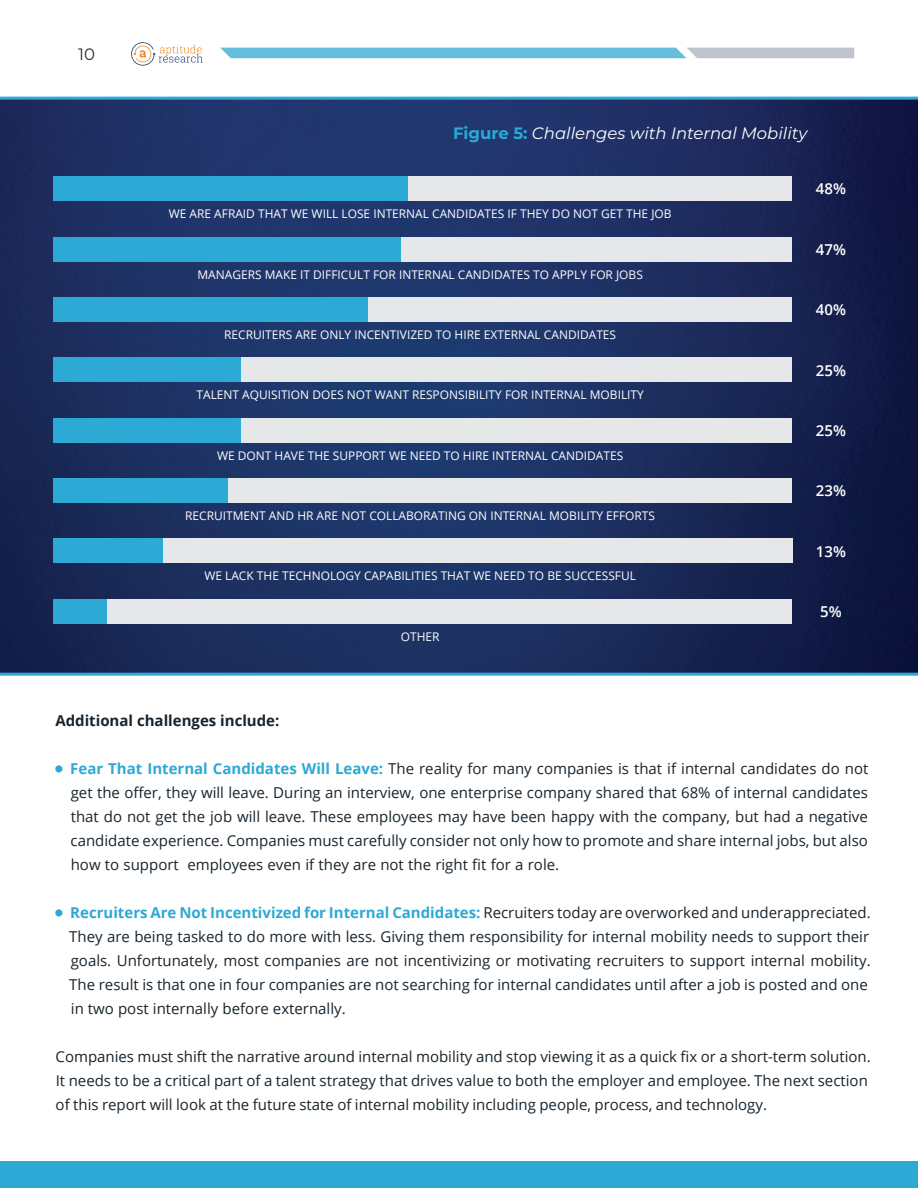
<style>
.page{position:relative;width:918px;height:1188px;background:#fff}
.page>*{position:absolute;margin:0;border:0;box-sizing:border-box;transform-origin:0 0}
.t1{font:italic 16.5px "Montserrat";color:#fff}
.t2{font:16.5px "Montserrat";color:#312f30}
.t3{font:15px/24px "Open Sans";color:#17242e}
.t4{font:700 15px "Open Sans";color:#17242e}
.t5{font:600 15px "Open Sans";color:#fff}
.t6{font:12px "Open Sans";color:#fff}
.s1{font-weight:700;font-style:normal;color:#2ca9d4}
.s2{font-weight:700;color:#2ca9d4}
</style>
<div class="page">
<svg style="left:131px;top:42px;width:72px;height:24px"></svg>
<svg style="left:220px;top:48px;width:634px;height:10px;background:#80c0d9"></svg>
<img style="left:0;top:100px;width:918px;height:573px">
<div style="left:0;top:1162px;width:918px;height:26px;background:#2ca9d4"></div>
<div style="left:55px;top:765px;width:7px;height:8px;background:#2ca9d4;border-radius:50%"></div>
<div style="left:55px;top:909px;width:7px;height:8px;background:#2ca9d4;border-radius:50%"></div>
<div style="left:168px;top:177px;width:624px;height:24px;background:#e6e7e9"></div>
<div style="left:168px;top:237px;width:624px;height:24px;background:#e6e7e9"></div>
<div style="left:168px;top:297px;width:624px;height:25px;background:#e6e7e9"></div>
<div style="left:168px;top:358px;width:624px;height:24px;background:#e6e7e9"></div>
<div style="left:168px;top:418px;width:624px;height:24px;background:#e6e7e9"></div>
<div style="left:168px;top:478px;width:624px;height:25px;background:#e6e7e9"></div>
<div style="left:144px;top:539px;width:648px;height:24px;background:#e6e7e9"></div>
<div style="left:98px;top:599px;width:694px;height:24px;background:#e6e7e9"></div>
<div style="left:53px;top:177px;width:355px;height:24px;background:#2ca9d4"></div>
<div style="left:53px;top:237px;width:348px;height:24px;background:#2ca9d4"></div>
<div style="left:53px;top:297px;width:315px;height:25px;background:#2ca9d4"></div>
<div style="left:53px;top:358px;width:188px;height:24px;background:#2ca9d4"></div>
<div style="left:53px;top:418px;width:188px;height:24px;background:#2ca9d4"></div>
<div style="left:53px;top:478px;width:175px;height:25px;background:#2ca9d4"></div>
<div style="left:53px;top:539px;width:110px;height:24px;background:#2ca9d4"></div>
<div style="left:53px;top:599px;width:53px;height:24px;background:#2ca9d4"></div>
<hr style="left:0;top:97px;width:918px;height:3px;background:#2ca9d4">
<hr style="left:0;top:673px;width:918px;height:3px;background:#2ca9d4">
<p class="t2" style="left:78px;top:43px;width:18px">10</p>
<p class="t1" style="left:453px;top:122px;width:356px"><span class="s1">Figure 5:</span> Challenges with Internal Mobility</p>
<p class="t6" style="left:169px;top:206px;width:504px">WE ARE AFRAID THAT WE WILL LOSE INTERNAL CANDIDATES IF THEY DO NOT GET THE JOB</p>
<p class="t6" style="left:197px;top:266px;width:447px">MANAGERS MAKE IT DIFFICULT FOR INTERNAL CANDIDATES TO APPLY FOR JOBS</p>
<p class="t6" style="left:224px;top:326px;width:394px">RECRUITERS ARE ONLY INCENTIVIZED TO HIRE EXTERNAL CANDIDATES</p>
<p class="t6" style="left:197px;top:387px;width:449px">TALENT AQUISITION DOES NOT WANT RESPONSIBILITY FOR INTERNAL MOBILITY</p>
<p class="t6" style="left:217px;top:447px;width:408px">WE DONT HAVE THE SUPPORT WE NEED TO HIRE INTERNAL CANDIDATES</p>
<p class="t6" style="left:185px;top:507px;width:471px">RECRUITMENT AND HR ARE NOT COLLABORATING ON INTERNAL MOBILITY EFFORTS</p>
<p class="t6" style="left:204px;top:568px;width:433px">WE LACK THE TECHNOLOGY CAPABILITIES THAT WE NEED TO BE SUCCESSFUL</p>
<p class="t6" style="left:401px;top:628px;width:40px">OTHER</p>
<p class="t5" style="left:816px;top:179px;width:32px">48%</p>
<p class="t5" style="left:816px;top:239px;width:32px">47%</p>
<p class="t5" style="left:816px;top:299px;width:32px">40%</p>
<p class="t5" style="left:816px;top:360px;width:32px">25%</p>
<p class="t5" style="left:816px;top:420px;width:32px">25%</p>
<p class="t5" style="left:816px;top:481px;width:32px">23%</p>
<p class="t5" style="left:816px;top:541px;width:32px">13%</p>
<p class="t5" style="left:820px;top:601px;width:23px">5%</p>
<p class="t4" style="left:55px;top:710px;width:226px">Additional challenges include:</p>
<p class="t3" style="left:70px;top:756px;width:800px;text-align:justify"><span class="s2">Fear That Internal Candidates Will Leave:</span> The reality for many companies is that if internal candidates do not get the offer, they will leave. During an interview, one enterprise company shared that 68% of internal candidates that do not get the job will leave. These employees may have been happy with the company, but had a negative candidate experience. Companies must carefully consider not only how to promote and share internal jobs, but also how to support employees even if they are not the right fit for a role.</p>
<p class="t3" style="left:69px;top:900px;width:803px"><span class="s2">Recruiters Are Not Incentivized for Internal Candidates:</span> Recruiters today are overworked and underappreciated.<br>They are being tasked to do more with less. Giving them responsibility for internal mobility needs to support their goals. Unfortunately, most companies are not incentivizing or motivating recruiters to support internal mobility.<br>The result is that one in four companies are not searching for internal candidates until after a job is posted and one in two post internally before externally.</p>
<p class="t3" style="left:56px;top:1044px;width:817px">Companies must shift the narrative around internal mobility and stop viewing it as a quick fix or a short-term solution.<br>It needs to be a critical part of a talent strategy that drives value to both the employer and employee. The next section of this report will look at the future state of internal mobility including people, process, and technology.</p>
</div>
